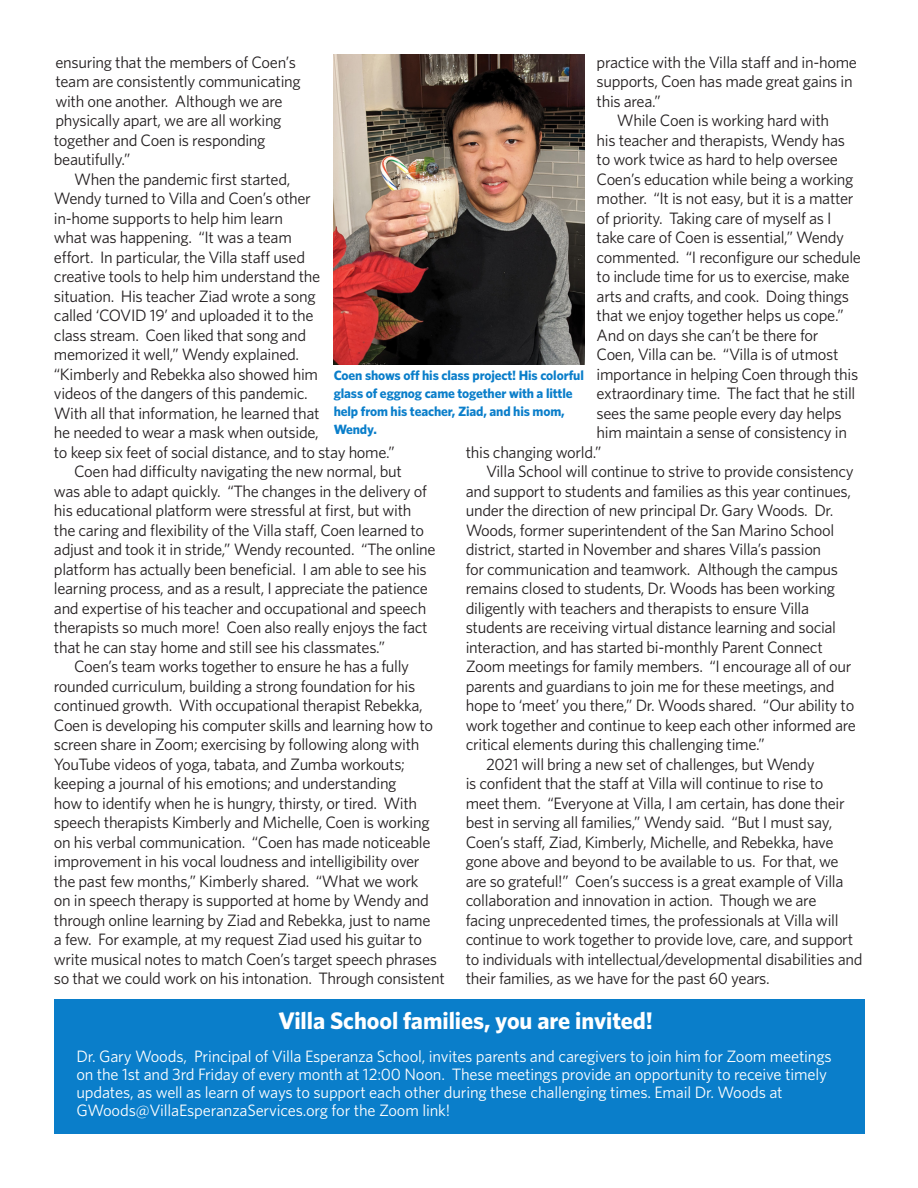
<style>
.page{position:relative;width:918px;height:1188px;background:#fff}
.page>*{position:absolute;margin:0;border:0;box-sizing:border-box;transform-origin:0 0}
.t1{font:700 24px "Whitney";letter-spacing:-.005em;color:#fff}
.t2{font:16.5px/19.5px "Whitney";letter-spacing:-.02em;color:#231f20}
.t3{font:16.5px/18px "Whitney";letter-spacing:-.01em;color:#fff}
.t4{font:700 13.5px/18px "Whitney";letter-spacing:-.01em;color:#0a7eca}
</style>
<div class="page">
<div style="left:54px;top:999px;width:810px;height:135px;background:#0a7eca"></div>
<img style="left:334px;top:54px;width:250px;height:310px">
<p class="t2" style="left:54px;top:52px;width:248px">ensuring that the members of Coen’s team are consistently communicating with one another. Although we are physically apart, we are all working together and Coen is responding beautifully.”</p>
<p class="t2" style="left:54px;top:169px;width:343px;text-indent:20px">When the pandemic first started,<br>Wendy turned to Villa and Coen’s other<br>in-home supports to help him learn<br>what was happening. “It was a team<br>effort. In particular, the Villa staff used<br>creative tools to help him understand the<br>situation. His teacher Ziad wrote a song<br>called ‘COVID 19’ and uploaded it to the<br>class stream. Coen liked that song and<br>memorized it well,” Wendy explained.<br>“Kimberly and Rebekka also showed him<br>videos of the dangers of this pandemic.<br>With all that information, he learned that<br>he needed to wear a mask when outside,<br>to keep six feet of social distance, and to stay home.”</p>
<p class="t2" style="left:54px;top:462px;width:383px;text-indent:20px">Coen had difficulty navigating the new normal, but<br>was able to adapt quickly. “The changes in the delivery of his educational platform were stressful at first, but with the caring and flexibility of the Villa staff, Coen learned to adjust and took it in stride,” Wendy recounted. “The online platform has actually been beneficial. I am able to see his learning process, and as a result, I appreciate the patience and expertise of his teacher and occupational and speech therapists so much more! Coen also really enjoys the fact that he can stay home and still see his classmates.”</p>
<p class="t2" style="left:54px;top:657px;width:392px;text-indent:20px">Coen’s team works together to ensure he has a fully rounded curriculum, building a strong foundation for his continued growth. With occupational therapist Rebekka, Coen is developing his computer skills and learning how to screen share in Zoom; exercising by following along with YouTube videos of yoga, tabata, and Zumba workouts; keeping a journal of his emotions; and understanding<br>how to identify when he is hungry, thirsty, or tired. With speech therapists Kimberly and Michelle, Coen is working on his verbal communication. “Coen has made noticeable improvement in his vocal loudness and intelligibility over the past few months,” Kimberly shared. “What we work<br>on in speech therapy is supported at home by Wendy and through online learning by Ziad and Rebekka, just to name<br>a few. For example, at my request Ziad used his guitar to write musical notes to match Coen’s target speech phrases so that we could work on his intonation. Through consistent</p>
<p class="t2" style="left:597px;top:52px;width:262px">practice with the Villa staff and in-home supports, Coen has made great gains in this area.”</p>
<p class="t2" style="left:617px;top:111px;width:214px">While Coen is working hard with</p>
<p class="t2" style="left:597px;top:130px;width:250px">his teacher and therapists, Wendy has</p>
<p class="t2" style="left:597px;top:150px;width:243px">to work twice as hard to help oversee</p>
<p class="t2" style="left:597px;top:169px;width:258px">Coen’s education while being a working</p>
<p class="t2" style="left:597px;top:189px;width:258px">mother. “It is not easy, but it is a matter</p>
<p class="t2" style="left:597px;top:208px;width:236px">of priority. Taking care of myself as I</p>
<p class="t2" style="left:597px;top:228px;width:249px">take care of Coen is essential,” Wendy</p>
<p class="t2" style="left:597px;top:247px;width:266px">commented. “I reconfigure our schedule</p>
<p class="t2" style="left:597px;top:267px;width:254px">to include time for us to exercise, make</p>
<p class="t2" style="left:597px;top:286px;width:254px">arts and crafts, and cook. Doing things</p>
<p class="t2" style="left:597px;top:306px;width:249px">that we enjoy together helps us cope.”</p>
<p class="t2" style="left:597px;top:325px;width:223px">And on days she can’t be there for</p>
<p class="t2" style="left:597px;top:345px;width:243px">Coen, Villa can be. “Villa is of utmost</p>
<p class="t2" style="left:597px;top:364px;width:263px">importance in helping Coen through this</p>
<p class="t2" style="left:597px;top:384px;width:260px">extraordinary time. The fact that he still</p>
<p class="t2" style="left:597px;top:403px;width:247px">sees the same people every day helps</p>
<p class="t2" style="left:597px;top:423px;width:252px">him maintain a sense of consistency in</p>
<p class="t2" style="left:466px;top:442px;width:137px">this changing world.”</p>
<p class="t2" style="left:466px;top:462px;width:392px;text-indent:20px">Villa School will continue to strive to provide consistency and support to students and families as this year continues, under the direction of new principal Dr. Gary Woods. Dr.<br>Woods, former superintendent of the San Marino School district, started in November and shares Villa’s passion<br>for communication and teamwork. Although the campus remains closed to students, Dr. Woods has been working diligently with teachers and therapists to ensure Villa students are receiving virtual distance learning and social interaction, and has started bi-monthly Parent Connect Zoom meetings for family members. “I encourage all of our parents and guardians to join me for these meetings, and hope to ‘meet’ you there,” Dr. Woods shared. “Our ability to work together and continue to keep each other informed are critical elements during this challenging time.”</p>
<p class="t2" style="left:466px;top:754px;width:398px;text-indent:20px">2021 will bring a new set of challenges, but Wendy<br>is confident that the staff at Villa will continue to rise to<br>meet them. “Everyone at Villa, I am certain, has done their best in serving all families,” Wendy said. “But I must say, Coen’s staff, Ziad, Kimberly, Michelle, and Rebekka, have gone above and beyond to be available to us. For that, we are so grateful!” Coen’s success is a great example of Villa collaboration and innovation in action. Though we are<br>facing unprecedented times, the professionals at Villa will continue to work together to provide love, care, and support to individuals with intellectual/developmental disabilities and their families, as we have for the past 60 years.</p>
<p class="t1" style="left:279px;top:1004px;width:376px">Villa School families, you are invited!</p>
<p class="t3" style="left:76px;top:1047px;width:757px">Dr. Gary Woods, Principal of Villa Esperanza School, invites parents and caregivers to join him for Zoom meetings on the 1st and 3rd Friday of every month at 12:00 Noon. These meetings provide an opportunity to receive timely updates, as well as learn of ways to support each other during these challenging times. Email Dr. Woods at GWoods@VillaEsperanzaServices.org for the Zoom link!</p>
<p class="t4" style="left:334px;top:366px;width:252px">Coen shows off his class project! His colorful glass of eggnog came together with a little help from his teacher, Ziad, and his mom, Wendy.</p>
</div>
